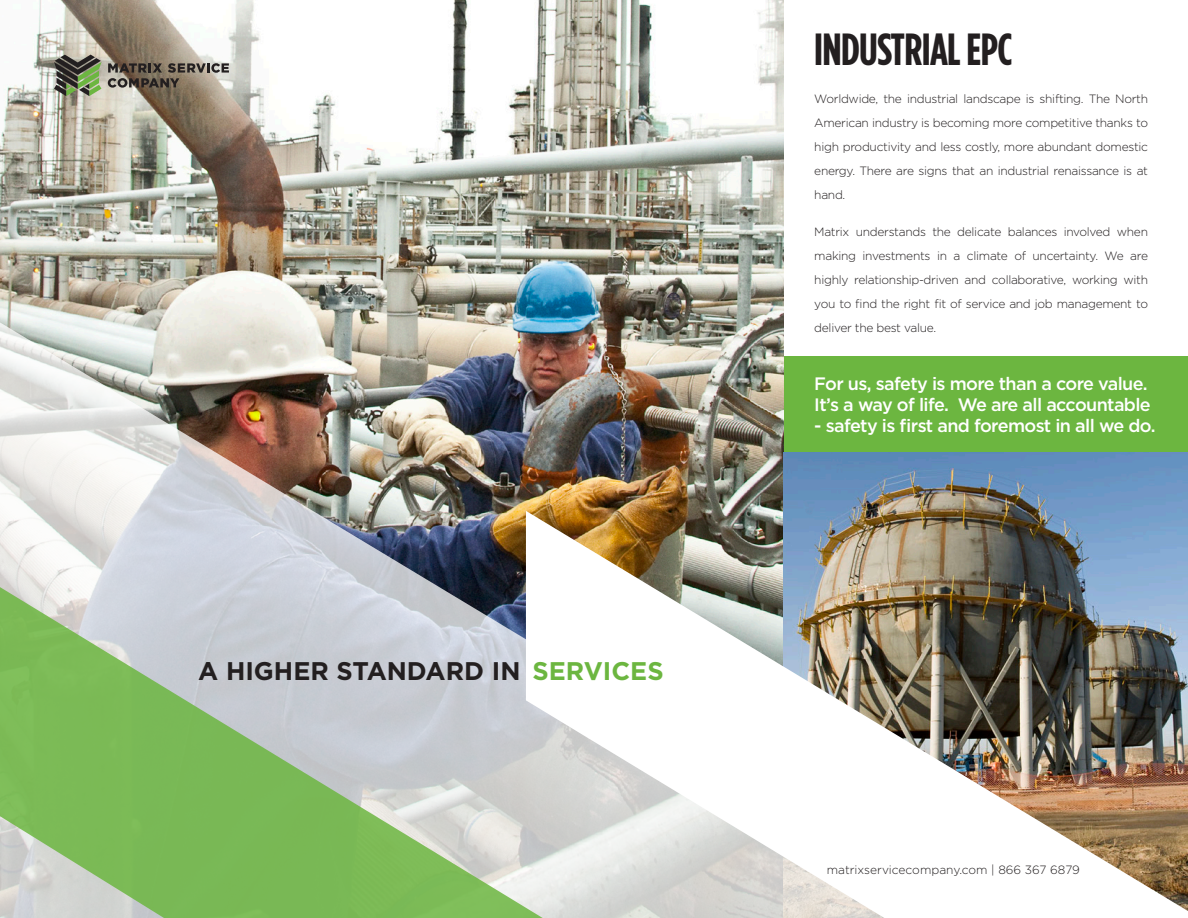
<style>
.page{position:relative;width:1188px;height:918px;background:#fff}
.page>*{position:absolute;margin:0;border:0;box-sizing:border-box;transform-origin:0 0}
.Brochure_Title_Text{font:700 45px "Gotham Condensed";letter-spacing:-.015em;color:#231f20}
.t1{font:700 25.5px "Gotham";color:#231f20}
.t2{font:700 25.5px "Gotham";color:#6cb640}
.Brochure_Color_Block_Text{font:500 18px/21px "Gotham";letter-spacing:-.035em;color:#fff}
.Brochure_Paragraph_Text{font:300 12px/24px "Gotham";letter-spacing:-.025em;color:#231f20;text-align:justify}
.Brochure_Paragraph_Text-2{font:300 12px "Gotham";color:#231f20}
</style>
<div class="page">
<div style="left:784px;top:356px;width:404px;height:562px;background:#6cb640"></div>
<img style="left:0;top:0;width:784px;height:314px">
<img style="left:1011px;top:453px;width:177px;height:58px">
<svg style="left:108px;top:63px;width:121px;height:25px;background:#7a7065"></svg>
<svg style="left:54px;top:55px;width:47px;height:41px;background:#6b775a"></svg>
<img style="left:0;top:314px;width:1011px;height:265px">
<svg style="left:0;top:579px;width:526px;height:339px;background:#a4c398"></svg>
<img style="left:526px;top:511px;width:662px;height:407px">
<p class="t1" style="left:198px;top:654px;width:324px">A HIGHER STANDARD IN</p>
<p class="t2" style="left:532px;top:654px;width:133px">SERVICES</p>
<p class="Brochure_Title_Text" style="left:814px;top:24px;width:200px">INDUSTRIAL EPC</p>
<p class="Brochure_Paragraph_Text" style="left:814px;top:86px;width:335px">Worldwide, the industrial landscape is shifting. The North American industry is becoming more competitive thanks to high productivity and less costly, more abundant domestic energy. There are signs that an industrial renaissance is at hand.</p>
<p class="Brochure_Paragraph_Text" style="left:814px;top:220px;width:335px">Matrix understands the delicate balances involved when making investments in a climate of uncertainty. We are highly relationship-driven and collaborative, working with you to find the right fit of service and job management to deliver the best value.</p>
<p class="Brochure_Color_Block_Text" style="left:814px;top:373px;width:338px">For us, safety is more than a core value.<br>It’s a way of life. We are all accountable</p>
<p class="Brochure_Color_Block_Text" style="left:814px;top:415px;width:343px">- safety is first and foremost in all we do.</p>
<p class="Brochure_Paragraph_Text-2" style="left:827px;top:862px;width:255px">matrixservicecompany.com | 866 367 6879</p>
</div>
